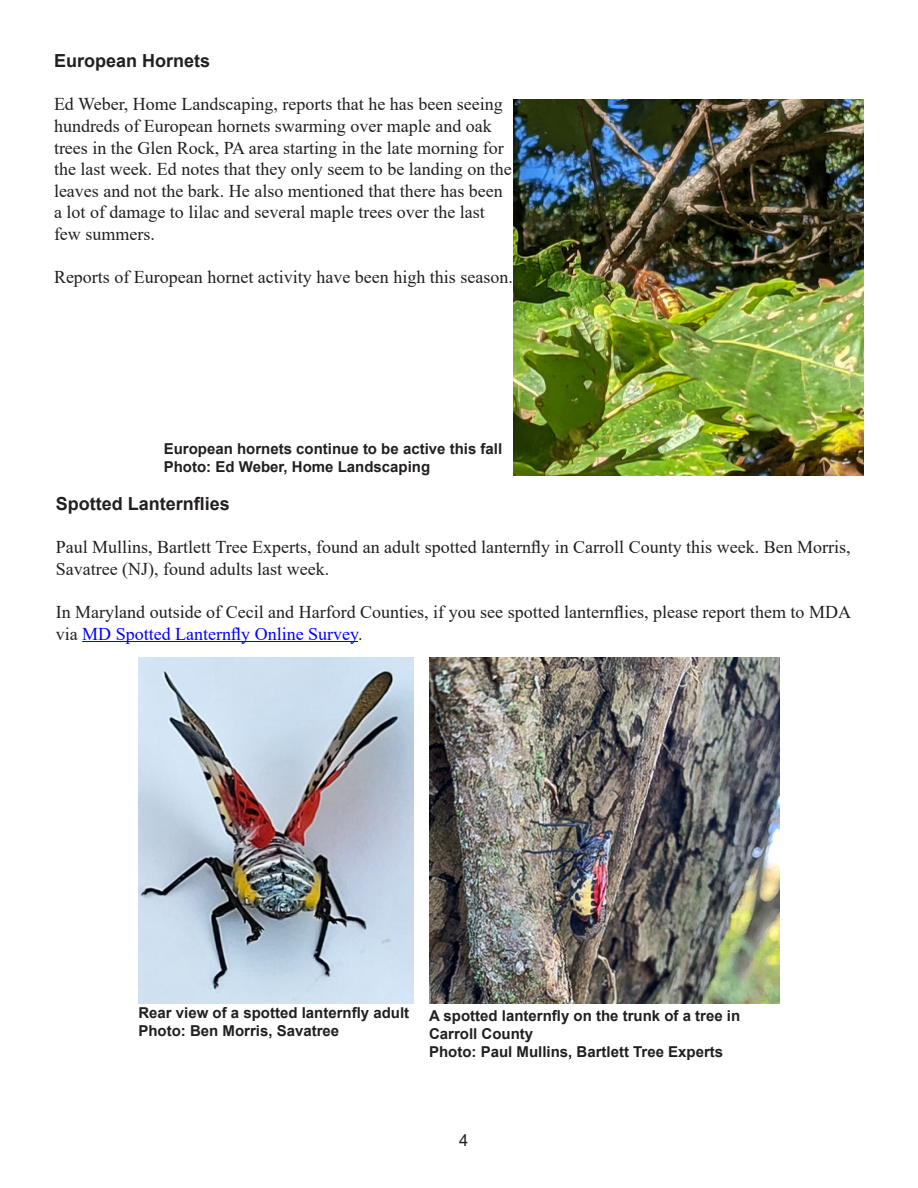
<style>
.page{position:relative;width:918px;height:1188px;background:#fff}
.page>*{position:absolute;margin:0;border:0;box-sizing:border-box;transform-origin:0 0}
.t1{font:18px/21.6px "Times New Roman";color:#231f20}
.t2{font:700 18px "Arial";color:#231f20}
.t3{font:16.5px "Arial";color:#231f20}
.Photo_captions{font:700 15px/18px "Arial";color:#231f20}
.s1{color:#00f}
</style>
<div class="page">
<img style="left:138px;top:658px;width:276px;height:346px">
<hr style="left:82px;top:641px;width:276px;height:1px;background:#00f">
<img style="left:513px;top:100px;width:351px;height:376px">
<img style="left:429px;top:658px;width:351px;height:346px">
<p class="t2" style="left:54px;top:48px;width:158px">European Hornets</p>
<p class="t1" style="left:54px;top:93px;width:459px">Ed Weber, Home Landscaping, reports that he has been seeing hundreds of European hornets swarming over maple and oak trees in the Glen Rock, PA area starting in the late morning for the last week. Ed notes that they only seem to be landing on the leaves and not the bark. He also mentioned that there has been a lot of damage to lilac and several maple trees over the last few summers.</p>
<p class="t1" style="left:54px;top:266px;width:460px">Reports of European hornet activity have been high this season.</p>
<p class="Photo_captions" style="left:164px;top:440px;width:340px">European hornets continue to be active this fall</p>
<p class="Photo_captions" style="left:164px;top:458px;width:268px">Photo: Ed Weber, Home Landscaping</p>
<p class="t2" style="left:56px;top:491px;width:176px">Spotted Lanternflies</p>
<p class="t1" style="left:56px;top:536px;width:796px">Paul Mullins, Bartlett Tree Experts, found an adult spotted lanternfly in Carroll County this week. Ben Morris,<br>Savatree (NJ), found adults last week.</p>
<p class="t1" style="left:56px;top:601px;width:797px">In Maryland outside of Cecil and Harford Counties, if you see spotted lanternflies, please report them to MDA via <span class="s1">MD Spotted Lanternfly Online Survey</span>.</p>
<p class="Photo_captions" style="left:138px;top:1004px;width:272px">Rear view of a spotted lanternfly adult</p>
<p class="Photo_captions" style="left:138px;top:1022px;width:202px">Photo: Ben Morris, Savatree</p>
<p class="Photo_captions" style="left:429px;top:1007px;width:313px">A spotted lanternfly on the trunk of a tree in<br>Carroll County</p>
<p class="Photo_captions" style="left:429px;top:1043px;width:296px">Photo: Paul Mullins, Bartlett Tree Experts</p>
<p class="t3" style="left:459px;top:1129px;width:11px">4</p>
</div>
